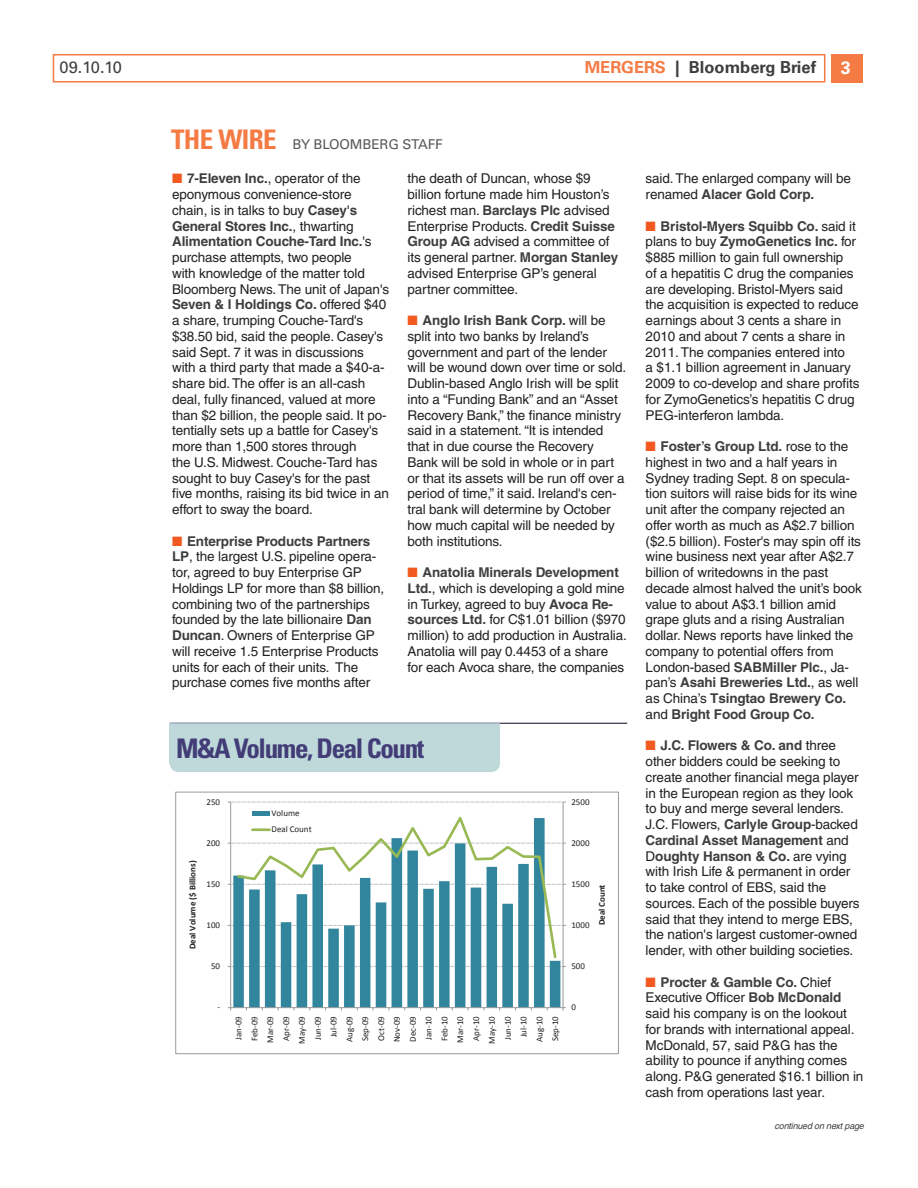
<style>
.page{position:relative;width:918px;height:1188px;background:#fff}
.page>*{position:absolute;margin:0;border:0;box-sizing:border-box;transform-origin:0 0}
._10_BLUE_Heads_UBC18{font:700 condensed 27px "Univers";color:#423c77}
.t1{font:700 18px "Univers";color:#fff}
.t2{font:700 16.5px "Univers";color:#3e3e3f}
.t3{font:16.5px "Univers";color:#3e3e3f}
._11_Orange_Bullet_H{font:13.5px/15.8px "Helvetica";letter-spacing:-.01em;color:#231f20}
.S1_Orange_Heads{font:13.5px "Univers";letter-spacing:-.01em;color:#57585a}
.t4{font:9px/15.9px "Calibri";color:#231f20;text-align:right}
.t5{font:700 9px "Calibri";color:#231f20}
.t6{font:italic 9px "Helvetica";letter-spacing:-.02em;color:#3e3e3f}
.s1{color:#f47b44}
.s2{font-weight:700;font-stretch:condensed;font-size:27px;color:#f47b44}
.s3{color:#f15921}
.s4{font-weight:700;color:#3e3e3f}
</style>
<div class="page">
<div style="left:170px;top:723px;width:330px;height:49px;background:#bfd9db;border-radius:9px"></div>
<div style="left:170px;top:723px;width:330px;height:40px;background:#bfd9db"></div>
<div style="left:168px;top:721px;width:461px;height:5px;background:#231f20;opacity:.75"></div>
<svg style="left:233px;top:842px;width:327px;height:165px;fill:#31859c"></svg>
<hr style="left:563px;top:802px;width:1px;height:206px;background:#989a9d">
<hr style="left:230px;top:802px;width:1px;height:206px;background:#989a9d">
<svg style="left:228px;top:966px;width:338px;height:1px"></svg>
<svg style="left:228px;top:925px;width:338px;height:1px"></svg>
<svg style="left:228px;top:884px;width:338px;height:1px"></svg>
<svg style="left:228px;top:843px;width:338px;height:1px"></svg>
<svg style="left:228px;top:802px;width:338px;height:1px"></svg>
<hr style="left:231px;top:1007px;width:332px;height:1px;background:#989a9d">
<svg style="left:235px;top:817px;width:323px;height:143px"></svg>
<div style="left:252px;top:811px;width:18px;height:5px;background:#31859c"></div>
<hr style="left:252px;top:828px;width:18px;height:3px;background:#98b954">
<div style="left:175px;top:792px;width:444px;height:262px;border:1px solid #989a9d"></div>
<div style="left:53px;top:54px;width:772px;height:28px;border:2px solid #f47b44"></div>
<div style="left:831px;top:54px;width:32px;height:28px;background:#f47b44"></div>
<p class="t3" style="left:60px;top:58px;width:64px">09.10.10</p>
<p class="t2" style="left:585px;top:58px;width:233px"><span class="s1">mergers</span> | Bloomberg Brief</p>
<h2 class="t1" style="left:841px;top:57px;width:12px">3</h2>
<p class="S1_Orange_Heads" style="left:171px;top:136px;width:273px"><span class="s2">The Wire</span> BY BLOOMBERG STAFF</p>
<p class="_11_Orange_Bullet_H" style="left:172px;top:171px;width:219px"><span class="s3">■</span> <span class="s4">7-Eleven Inc.</span>, operator of the eponymous convenience-store chain, is in talks to buy <span class="s4">Casey's General Stores Inc.</span>, thwarting <span class="s4">Alimentation Couche-Tard Inc.</span>'s purchase attempts, two people<br>with knowledge of the matter told Bloomberg News. The unit of Japan's <span class="s4">Seven &amp; I Holdings Co.</span> offered $40 a share, trumping Couche-Tard's $38.50 bid, said the people. Casey's said Sept. 7 it was in discussions with a third party that made a $40-a&shy;share bid. The offer is an all-cash deal, fully financed, valued at more than $2 billion, the people said. It po&shy;tentially sets up a battle for Casey's more than 1,500 stores through<br>the U.S. Midwest. Couche-Tard has sought to buy Casey's for the past five months, raising its bid twice in an effort to sway the board.</p>
<p class="_11_Orange_Bullet_H" style="left:172px;top:533px;width:214px"><span class="s3">■</span> <span class="s4">Enterprise Products Partners LP</span>, the largest U.S. pipeline opera&shy;tor, agreed to buy Enterprise GP Holdings LP for more than $8 billion, combining two of the partnerships founded by the late billionaire <span class="s4">Dan Duncan</span>. Owners of Enterprise GP will receive 1.5 Enterprise Products units for each of their units. The purchase comes five months after</p>
<p class="_11_Orange_Bullet_H" style="left:408px;top:171px;width:212px">the death of Duncan, whose $9 billion fortune made him Houston’s richest man. <span class="s4">Barclays Plc</span> advised<br>Enterprise Products. <span class="s4">Credit Suisse<br>Group AG</span> advised a committee of its general partner. <span class="s4">Morgan Stanley </span>advised Enterprise GP’s general partner committee.</p>
<p class="_11_Orange_Bullet_H" style="left:408px;top:312px;width:220px"><span class="s3">■</span> <span class="s4">Anglo Irish Bank Corp.</span> will be split into two banks by Ireland’s government and part of the lender will be wound down over time or sold.<br>Dublin-based Anglo Irish will be split into a “Funding Bank” and an “Asset Recovery Bank,” the finance ministry said in a statement. “It is intended that in due course the Recovery Bank will be sold in whole or in part or that its assets will be run off over a period of time,” it said. Ireland's cen&shy;tral bank will determine by October how much capital will be needed by both institutions.</p>
<p class="_11_Orange_Bullet_H" style="left:408px;top:564px;width:221px"><span class="s3">■</span> <span class="s4">Anatolia Minerals Development Ltd.</span>, which is developing a gold mine in Turkey, agreed to buy <span class="s4">Avoca Re&shy;sources Ltd.</span> for C$1.01 billion ($970 million) to add production in Australia.<br>Anatolia will pay 0.4453 of a share<br>for each Avoca share, the companies</p>
<p class="_10_BLUE_Heads_UBC18" style="left:176px;top:731px;width:250px">M&amp;A Volume, Deal Count</p>
<p class="t4" style="left:207px;top:793px;width:15px">250</p>
<p class="t5" style="left:187px;top:949px;width:90px;rotate:-90deg">Deal Volume ($ Billions)</p>
<p class="t4" style="left:207px;top:834px;width:15px">200</p>
<p class="t4" style="left:207px;top:876px;width:15px">150</p>
<p class="t4" style="left:207px;top:917px;width:15px">100</p>
<p class="t4" style="left:211px;top:958px;width:11px">50</p>
<p class="t4" style="left:218px;top:999px;width:4px">-</p>
<p class="t4" style="left:272px;top:805px;width:42px;text-align:left">Volume<br>Deal Count</p>
<p class="t4" style="left:571px;top:793px;width:20px">2500</p>
<p class="t4" style="left:571px;top:834px;width:20px">2000</p>
<p class="t4" style="left:571px;top:876px;width:20px">1500</p>
<p class="t4" style="left:571px;top:917px;width:20px">1000</p>
<p class="t5" style="left:596px;top:925px;width:43px;rotate:-90deg">Deal Count</p>
<p class="t4" style="left:571px;top:958px;width:15px">500</p>
<p class="t4" style="left:230px;top:1044px;width:29px;rotate:-90deg">Jan-09<br>Feb-09<br>Mar-09<br>Apr-09<br>May-09<br>Jun-09<br>Jul-09<br>Aug-09<br>Sep-09<br>Oct-09<br>Nov-09<br>Dec-09<br>Jan-10<br>Feb-10<br>Mar-10<br>Apr-10<br>May-10<br>Jun-10<br>Jul-10<br>Aug-10<br>Sep-10</p>
<p class="t4" style="left:571px;top:999px;width:6px">0</p>
<p class="_11_Orange_Bullet_H" style="left:646px;top:171px;width:207px">said. The enlarged company will be renamed <span class="s4">Alacer Gold Corp.</span></p>
<p class="_11_Orange_Bullet_H" style="left:646px;top:218px;width:215px"><span class="s3">■</span> <span class="s4">Bristol-Myers Squibb Co.</span> said it plans to buy <span class="s4">ZymoGenetics Inc.</span> for $885 million to gain full ownership<br>of a hepatitis C drug the companies are developing. Bristol-Myers said the acquisition is expected to reduce earnings about 3 cents a share in 2010 and about 7 cents a share in 2011. The companies entered into<br>a $1.1 billion agreement in January 2009 to co-develop and share profits for ZymoGenetics’s hepatitis C drug PEG-interferon lambda.</p>
<p class="_11_Orange_Bullet_H" style="left:646px;top:438px;width:218px"><span class="s3">■</span> <span class="s4">Foster’s Group Ltd.</span> rose to the highest in two and a half years in Sydney trading Sept. 8 on specula&shy;tion suitors will raise bids for its wine unit after the company rejected an offer worth as much as A$2.7 billion ($2.5 billion). Foster's may spin off its wine business next year after A$2.7 billion of writedowns in the past decade almost halved the unit’s book value to about A$3.1 billion amid grape gluts and a rising Australian dollar. News reports have linked the company to potential offers from London-based <span class="s4">SABMiller Plc.</span>, Ja&shy;pan’s <span class="s4">Asahi Breweries Ltd.</span>, as well as China’s <span class="s4">Tsingtao Brewery Co. </span>and <span class="s4">Bright Food Group Co.</span></p>
<p class="_11_Orange_Bullet_H" style="left:646px;top:738px;width:216px"><span class="s3">■</span> <span class="s4">J.C. Flowers &amp; Co. and</span> three other bidders could be seeking to create another financial mega player in the European region as they look to buy and merge several lenders.<br>J.C. Flowers, <span class="s4">Carlyle Group</span>-backed <span class="s4">Cardinal Asset Management</span> and D<span class="s4">oughty Hanson &amp; Co.</span> are vying with Irish Life &amp; permanent in order to take control of EBS, said the sources. Each of the possible buyers said that they intend to merge EBS, the nation's largest customer-owned lender, with other building societies.</p>
<p class="_11_Orange_Bullet_H" style="left:646px;top:974px;width:219px"><span class="s3">■</span> <span class="s4">Procter &amp; Gamble Co.</span> Chief Executive Officer <span class="s4">Bob McDonald </span>said his company is on the lookout for brands with international appeal.<br>McDonald, 57, said P&amp;G has the ability to pounce if anything comes along. P&amp;G generated $16.1 billion in cash from operations last year.</p>
<p class="t6" style="left:775px;top:1121px;width:91px">continued on next page</p>
</div>
